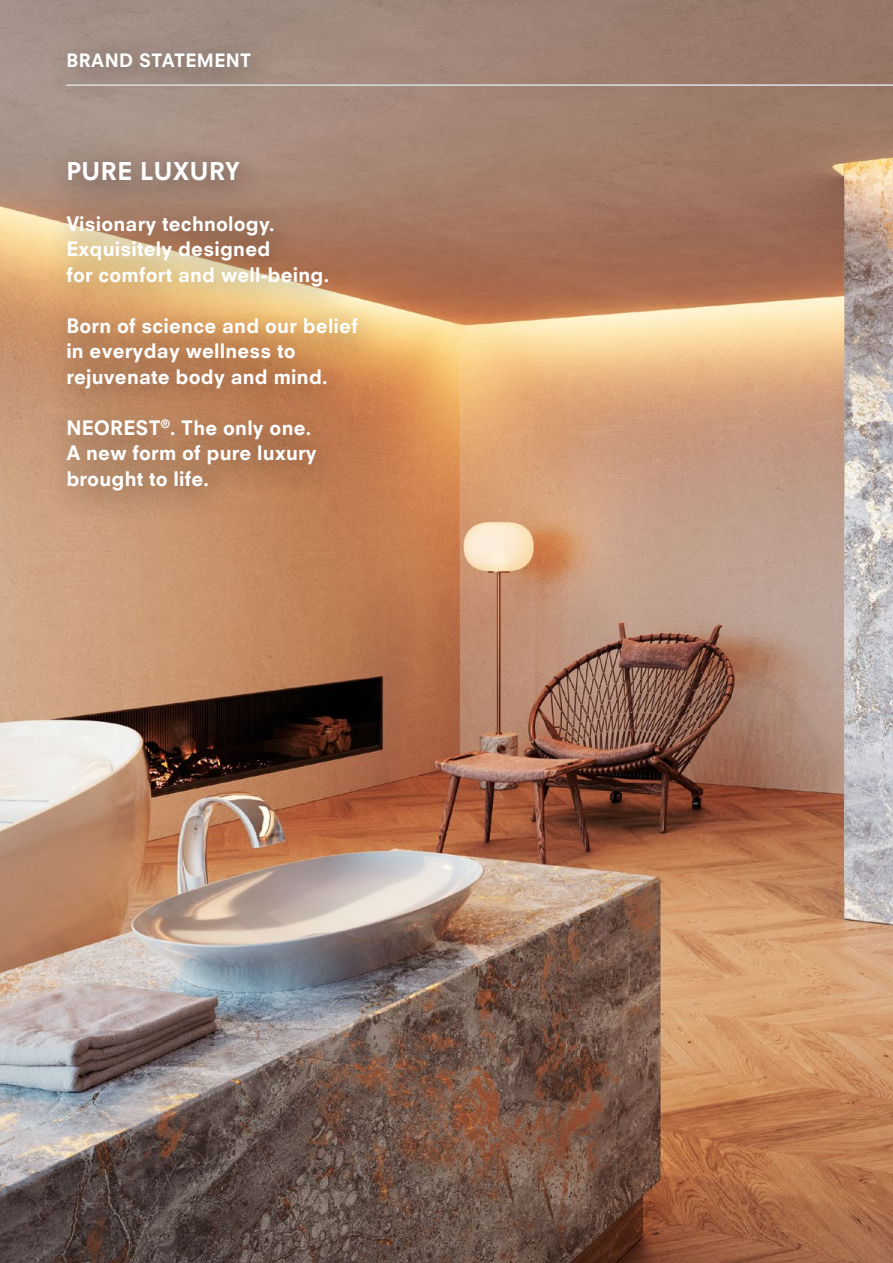
<style>
.page{position:relative;width:893px;height:1263px;background:#fff}
.page>*{position:absolute;margin:0;border:0;box-sizing:border-box;transform-origin:0 0}
.t1{font:800 24px "Neuzeit SLT";letter-spacing:.025em;color:#fff}
.t2{font:800 19.5px/25.5px "Neuzeit SLT";letter-spacing:.01em;color:#fff}
.t3{font:800 18px "Neuzeit SLT";letter-spacing:.025em;color:#fff}
</style>
<div class="page">
<img style="left:0;top:0;width:893px;height:1263px">
<div style="left:47px;top:32px;width:235px;height:69px;background:#a08c82"></div>
<hr style="left:66px;top:84px;width:827px;height:2px;background:#fff">
<div style="left:44px;top:142px;width:344px;height:382px;background:#000;opacity:.5"></div>
<p class="t3" style="left:66px;top:49px;width:186px">BRAND STATEMENT</p>
<p class="t1" style="left:66px;top:156px;width:175px">PURE LUXURY</p>
<p class="t2" style="left:66px;top:211px;width:264px">Visionary technology.<br>Exquisitely designed<br>for comfort and well-being.</p>
<p class="t2" style="left:66px;top:313px;width:293px">Born of science and our belief in everyday wellness to rejuvenate body and mind.</p>
<p class="t2" style="left:66px;top:415px;width:252px">NEOREST<sup>®</sup>. The only one.<br>A new form of pure luxury brought to life.</p>
</div>
